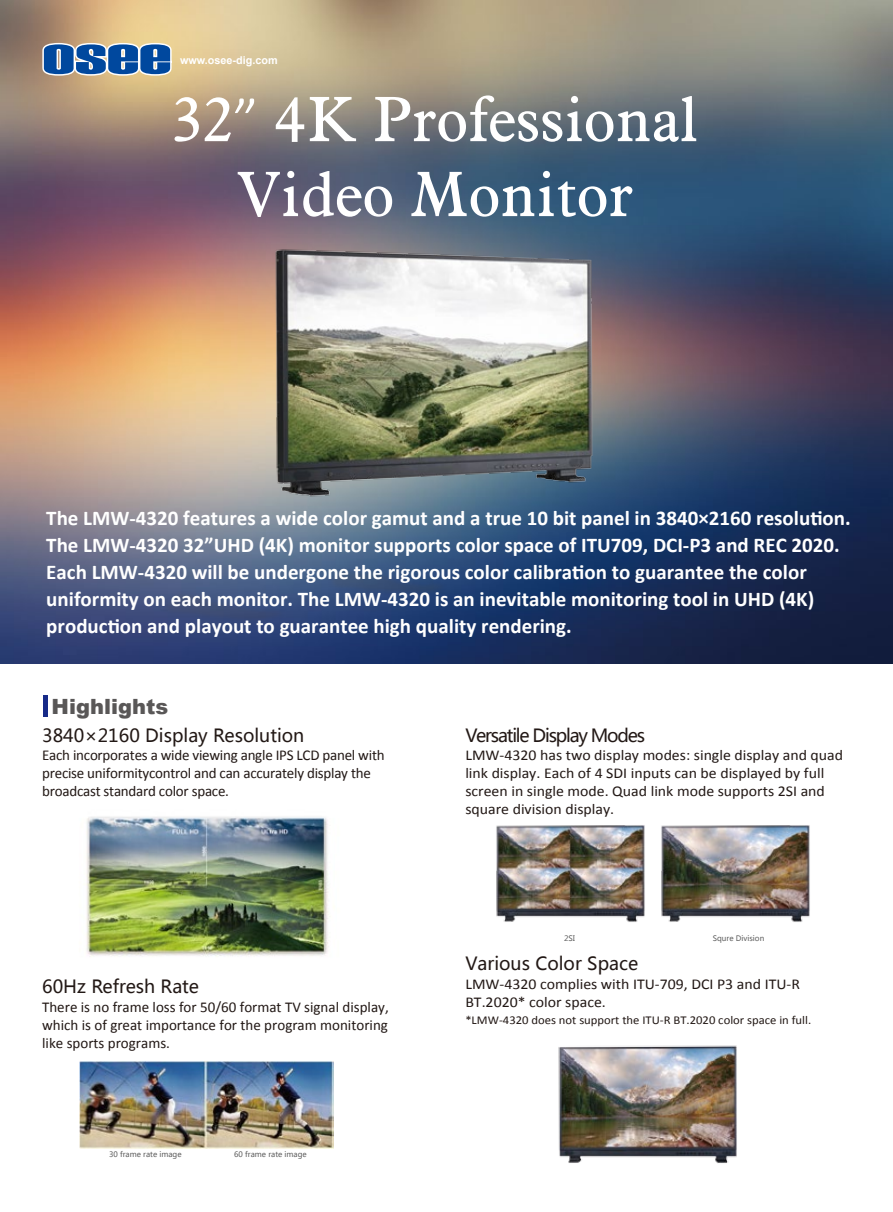
<style>
.page{position:relative;width:893px;height:1212px;background:#fff}
.page>*{position:absolute;margin:0;border:0;box-sizing:border-box;transform-origin:0 0}
.t1{font:62.4px/75px "Aldine 721 BT";color:#fff;text-align:center}
.t2{font:700 21px/27px "Calibri";color:#fff}
.t3{font:900 21px "Arial";color:#595757}
.t4{font:18px "Microsoft Ya Hei";color:#221815}
.t5{font:18px "Microsoft Ya Hei";letter-spacing:-.065em;color:#221815}
.t6{font:15px/18px "Calibri";color:#221815}
.t7{font:15px/18px "Calibri";color:#221815;scale:1.05 1}
.t8{font:12px "Calibri";color:#221815;scale:1.05 1}
.t9{font:700 10.8px "Arial";color:#fff}
.t10{font:7.5px "Microsoft Ya Hei";color:#5f5f5f}
.s1{font-family:"Calibri";font-weight:300}
</style>
<div class="page">
<img style="left:0;top:0;width:893px;height:663px">
<img style="left:86px;top:817px;width:243px;height:140px">
<img style="left:80px;top:1061px;width:254px;height:87px">
<img style="left:77px;top:251px;width:412px;height:381px">
<div style="left:43px;top:695px;width:5px;height:22px;background:#172a88"></div>
<svg style="left:41px;top:41px;width:132px;height:36px;background:#597fab"></svg>
<img style="left:245px;top:231px;width:377px;height:286px">
<img style="left:558px;top:1045px;width:179px;height:119px">
<img style="left:496px;top:825px;width:149px;height:97px">
<img style="left:661px;top:825px;width:149px;height:97px">
<p class="t9" style="left:180px;top:52px;width:99px">www.osee-dig.com</p>
<h1 class="t1" style="left:171px;top:81px;width:529px">32<span class="s1">”</span> 4K Professional<br>Video Monitor</h1>
<p class="t2" style="left:46px;top:505px;width:806px">The LMW-4320 features a wide color gamut and a true 10 bit panel in 3840×2160 resolution.<br>The LMW-4320 32”UHD (4K) monitor supports color space of ITU709, DCI-P3 and REC 2020.<br>Each LMW-4320 will be undergone the rigorous color calibration to guarantee the color uniformity on each monitor. The LMW-4320 is an inevitable monitoring tool in UHD (4K) production and playout to guarantee high quality rendering.</p>
<p class="t3" style="left:52px;top:691px;width:118px">Highlights</p>
<p class="t4" style="left:42px;top:723px;width:264px">3840×2160 Display Resolution</p>
<p class="t6" style="left:42px;top:746px;width:344px">Each incorporates a wide viewing angle IPS LCD panel with precise uniformitycontrol and can accurately display the broadcast standard color space.</p>
<p class="t4" style="left:42px;top:974px;width:158px">60Hz Refresh Rate</p>
<p class="t6" style="left:42px;top:997px;width:348px;text-align:justify">There is no frame loss for 50/60 format TV signal display, which is of great importance for the program monitoring like sports programs.</p>
<p class="t10" style="left:109px;top:1149px;width:74px">30 frame rate image</p>
<p class="t10" style="left:234px;top:1149px;width:74px">60 frame rate image</p>
<p class="t5" style="left:465px;top:723px;width:181px">Versatile Display Modes</p>
<p class="t7" style="left:465px;top:746px;width:361px">LMW-4320 has two display modes: single display and quad link display. Each of 4 SDI inputs can be displayed by full screen in single mode. Quad link mode supports 2SI and square division display.</p>
<p class="t10" style="left:564px;top:933px;width:12px">2SI</p>
<p class="t10" style="left:713px;top:933px;width:53px">Squre Division</p>
<p class="t4" style="left:465px;top:951px;width:174px">Various Color Space</p>
<p class="t7" style="left:465px;top:975px;width:320px">LMW-4320 complies with ITU-709, DCI P3 and ITU-R<br>BT.2020* color space.</p>
<p class="t8" style="left:465px;top:1012px;width:331px">*LMW-4320 does not support the ITU-R BT.2020 color space in full.</p>
</div>
